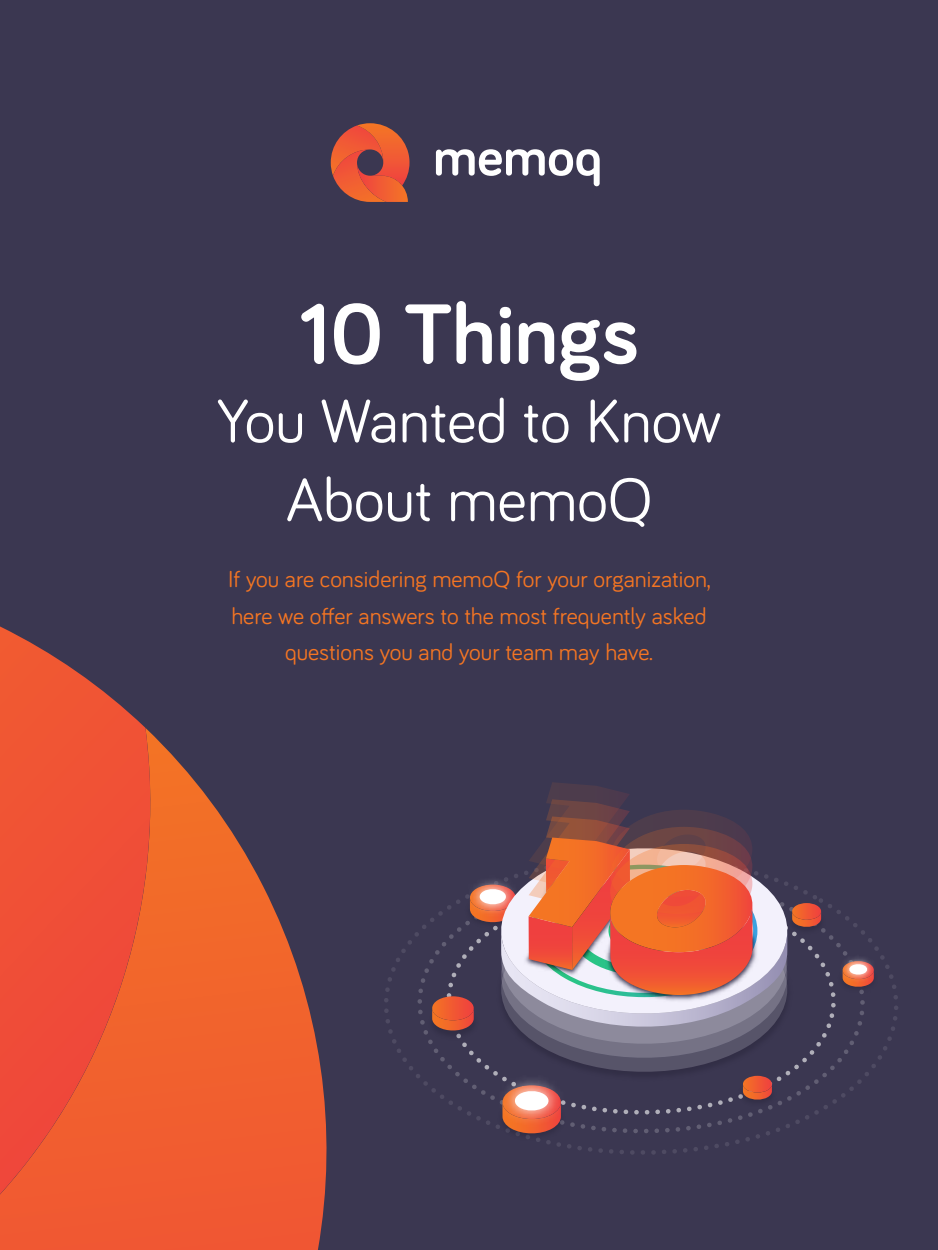
<style>
.page{position:relative;width:938px;height:1250px;background:#3b3751}
.page>*{position:absolute;margin:0;border:0;box-sizing:border-box;transform-origin:0 0}
.t1{font:700 87.5px "Bariol";color:#fff}
.t2{font:62.5px/78.8px "Bariol";color:#fff;text-align:center}
.t3{font:23.75px/36.2px "Bariol";color:#f47523;text-align:center}
</style>
<div class="page">
<svg style="left:150px;top:732px;width:177px;height:518px"></svg>
<svg style="left:0;top:626px;width:150px;height:351px;background:#d74e38"></svg>
<svg style="left:0;top:977px;width:165px;height:273px;background:#ef5533"></svg>
<img style="left:694px;top:1126px;width:96px;height:25px">
<img style="left:384px;top:961px;width:67px;height:124px">
<img style="left:517px;top:1126px;width:94px;height:27px">
<svg style="left:499px;top:1126px;width:64px;height:9px"></svg>
<img style="left:838px;top:923px;width:60px;height:115px">
<img style="left:838px;top:953px;width:40px;height:33px">
<svg style="left:841px;top:961px;width:34px;height:27px"></svg>
<img style="left:419px;top:925px;width:11px;height:50px">
<img style="left:451px;top:899px;width:387px;height:227px">
<svg style="left:501px;top:1047px;width:286px;height:25px"></svg>
<img style="left:478px;top:1035px;width:324px;height:12px">
<svg style="left:430px;top:782px;width:392px;height:253px"></svg>
<svg style="left:436px;top:149px;width:163px;height:37px"></svg>
<svg style="left:331px;top:123px;width:78px;height:79px"></svg>
<h1 class="t1" style="left:299px;top:274px;width:341px">10 Things</h1>
<h2 class="t2" style="left:217px;top:378px;width:506px">You Wanted to Know<br>About memoQ</h2>
<p class="t3" style="left:228px;top:560px;width:484px">If you are considering memoQ for your organization, here we offer answers to the most frequently asked questions you and your team may have.</p>
</div>
